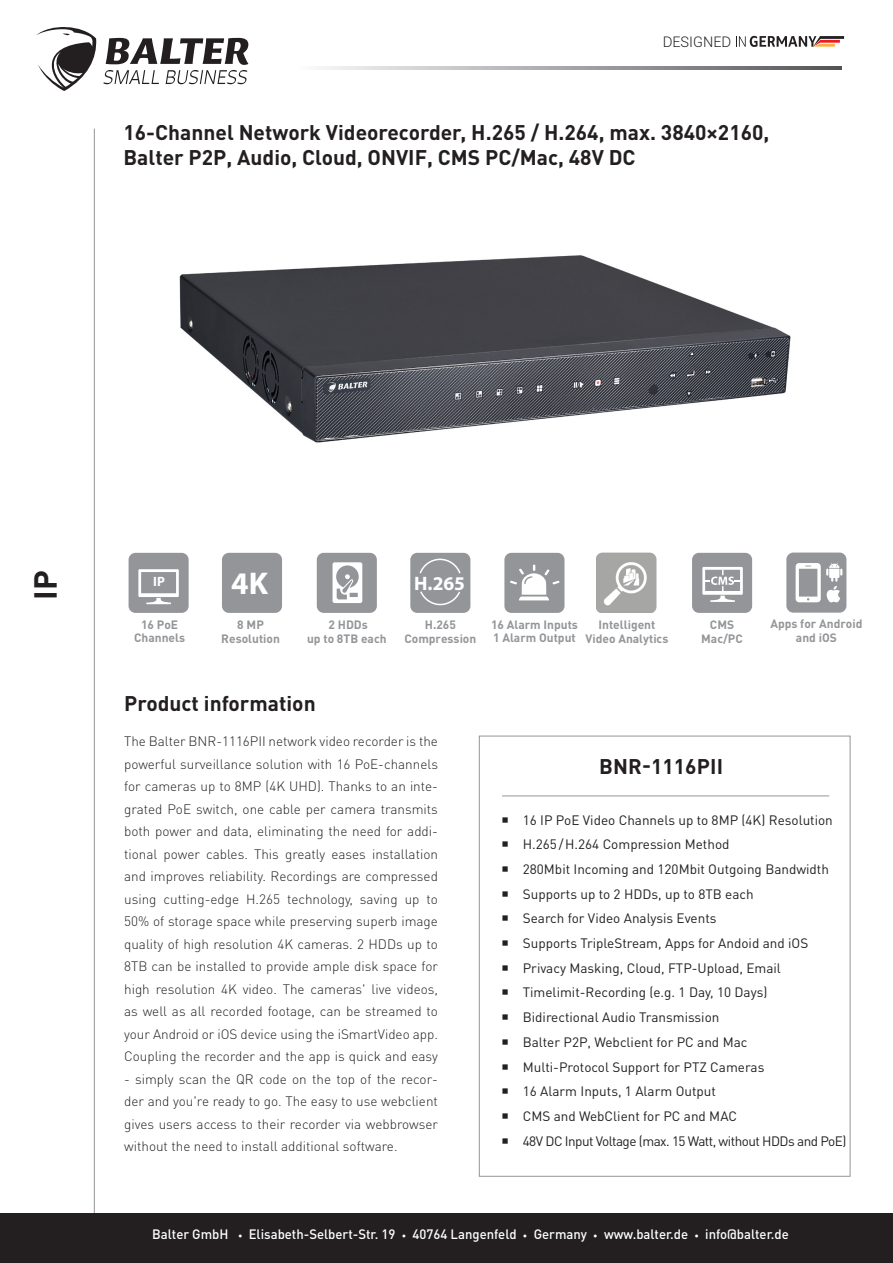
<style>
.page{position:relative;width:893px;height:1263px;background:#fff}
.page>*{position:absolute;margin:0;border:0;box-sizing:border-box;transform-origin:0 0}
.t1{font:700 31.5px "DIN Pro";color:#231f20}
.t2{font:700 31.5px "Myriad Pro";color:#fff}
.Überschrift_DIN_Bold{font:700 21px/25.2px "DIN Pro";color:#231f20}
.t3{font:700 19.5px "Myriad Pro";color:#fff}
.t4{font:300 14.55px "Roboto";color:#231f20}
.Fließtext{font:300 13.5px/22.5px "DIN Pro";color:#231f20;text-align:justify}
.t5{font:13.5px "DIN Pro";color:#231f20}
.t6{font:500 13.5px "DIN Pro";color:#fff}
.t7{font:13.5px "DIN Pro";letter-spacing:-.04em;color:#231f20}
.t8{font:700 13.5px "Myriad Pro";color:#fff}
.t9{font:700 12px/13.5px "DIN Pro";color:#939598;text-align:center}
.s1{font-size:9px}
</style>
<div class="page">
<hr style="left:94px;top:129px;width:1px;height:1105px;background:#939598">
<svg style="left:36px;top:27px;width:61px;height:64px"></svg>
<svg style="left:103px;top:38px;width:145px;height:46px"></svg>
<svg style="left:736px;top:36px;width:108px;height:11px"></svg>
<svg style="left:322px;top:67px;width:519px;height:3px;background:#a1a3a5"></svg>
<div style="left:0;top:1213px;width:893px;height:50px;background:#231f20"></div>
<hr style="left:502px;top:795px;width:327px;height:1px;background:#939598">
<div style="left:786px;top:552px;width:60px;height:61px;background:#939598;border-radius:7px"></div>
<svg style="left:796px;top:563px;width:46px;height:40px"></svg>
<div style="left:692px;top:553px;width:60px;height:60px;background:#939598;border-radius:7px"></div>
<svg style="left:702px;top:567px;width:41px;height:35px"></svg>
<div style="left:504px;top:553px;width:60px;height:60px;background:#939598;border-radius:7px"></div>
<svg style="left:510px;top:565px;width:50px;height:35px"></svg>
<div style="left:317px;top:553px;width:60px;height:60px;background:#939598;border-radius:7px"></div>
<svg style="left:333px;top:562px;width:29px;height:41px"></svg>
<div style="left:129px;top:553px;width:60px;height:60px;background:#939598;border-radius:7px"></div>
<svg style="left:138px;top:569px;width:41px;height:35px"></svg>
<div style="left:410px;top:553px;width:60px;height:60px;background:#939598;border-radius:7px"></div>
<svg style="left:419px;top:558px;width:42px;height:48px"></svg>
<div style="left:222px;top:553px;width:60px;height:60px;background:#939598;border-radius:7px"></div>
<img style="left:179px;top:255px;width:612px;height:188px">
<img style="left:596px;top:553px;width:60px;height:60px">
<p class="t4" style="left:663px;top:32px;width:70px">DESIGNED</p>
<p class="Überschrift_DIN_Bold" style="left:124px;top:119px;width:647px">16-Channel Network Videorecorder, H.265 / H.264, max. 3840×2160,<br>Balter P2P, Audio, Cloud, ONVIF, CMS PC/Mac, 48V DC</p>
<h1 class="t1" style="left:24px;top:600px;width:31px;rotate:-90deg">IP</h1>
<p class="t8" style="left:153px;top:573px;width:13px">IP</p>
<h1 class="t2" style="left:231px;top:563px;width:38px">4K</h1>
<h3 class="t3" style="left:414px;top:570px;width:52px">H.265</h3>
<p class="t9" style="left:141px;top:617px;width:39px">16 PoE</p>
<p class="t9" style="left:134px;top:631px;width:52px">Channels</p>
<p class="t9" style="left:237px;top:617px;width:28px">8 MP</p>
<p class="t9" style="left:221px;top:631px;width:60px">Resolution</p>
<p class="t9" style="left:329px;top:617px;width:41px">2 HDDs</p>
<p class="t9" style="left:307px;top:631px;width:81px">up to 8TB each</p>
<p class="t9" style="left:425px;top:617px;width:33px">H.265</p>
<p class="t9" style="left:404px;top:631px;width:73px">Compression</p>
<p class="t9" style="left:491px;top:617px;width:88px">16 Alarm Inputs</p>
<p class="t9" style="left:493px;top:631px;width:84px">1 Alarm Output</p>
<p class="t9" style="left:585px;top:617px;width:84px">Intelligent<br>Video Analytics</p>
<p class="t9" style="left:710px;top:617px;width:26px">CMS</p>
<p class="t9" style="left:701px;top:631px;width:43px">Mac/PC</p>
<p class="t9" style="left:770px;top:617px;width:94px">Apps for Android</p>
<p class="t9" style="left:796px;top:630px;width:42px">and iOS</p>
<p class="Überschrift_DIN_Bold" style="left:124px;top:690px;width:193px">Product information</p>
<p class="Fließtext" style="left:124px;top:729px;width:315px">The Balter BNR-1116PII network video recorder is the powerful surveillance solution with 16 PoE-channels for cameras up to 8MP (4K UHD). Thanks to an inte&shy;grated PoE switch, one cable per camera transmits both power and data, eliminating the need for addi&shy;tional power cables. This greatly eases installation and improves reliability. Recordings are compressed using cutting-edge H.265 technology, saving up to 50% of storage space while preserving superb image quality of high resolution 4K cameras. 2 HDDs up to 8TB can be installed to provide ample disk space for high resolution 4K video. The cameras' live videos, as well as all recorded footage, can be streamed to your Android or iOS device using the iSmartVideo app.<br>Coupling the recorder and the app is quick and easy</p>
<p class="Fließtext" style="left:124px;top:1067px;width:315px">- simply scan the QR code on the top of the recor&shy;der and you're ready to go. The easy to use webclient gives users access to their recorder via webbrowser without the need to install additional software.</p>
<p class="Überschrift_DIN_Bold" style="left:599px;top:753px;width:126px">BNR-1116PII</p>
<p class="t5" style="left:523px;top:810px;width:312px">16 IP PoE Video Channels up to 8MP (4K) Resolution</p>
<p class="t5" style="left:523px;top:835px;width:208px">H.265/H.264 Compression Method</p>
<p class="t5" style="left:523px;top:860px;width:308px">280Mbit Incoming and 120Mbit Outgoing Bandwidth</p>
<p class="t5" style="left:523px;top:884px;width:232px">Supports up to 2 HDDs, up to 8TB each</p>
<p class="t5" style="left:523px;top:909px;width:195px">Search for Video Analysis Events</p>
<p class="t5" style="left:523px;top:934px;width:287px">Supports TripleStream, Apps for Andoid and iOS</p>
<p class="t5" style="left:523px;top:959px;width:260px">Privacy Masking, Cloud, FTP-Upload, Email</p>
<p class="t5" style="left:523px;top:983px;width:246px">Timelimit-Recording (e.g. 1 Day, 10 Days)</p>
<p class="t5" style="left:523px;top:1008px;width:198px">Bidirectional Audio Transmission</p>
<p class="t5" style="left:523px;top:1033px;width:226px">Balter P2P, Webclient for PC and Mac</p>
<p class="t5" style="left:523px;top:1057px;width:243px">Multi-Protocol Support for PTZ Cameras</p>
<p class="t5" style="left:523px;top:1082px;width:195px">16 Alarm Inputs, 1 Alarm Output</p>
<p class="t5" style="left:523px;top:1107px;width:216px">CMS and WebClient for PC and MAC</p>
<p class="t7" style="left:523px;top:1132px;width:325px">48V DC Input Voltage (max. 15 Watt, without HDDs and PoE)</p>
<p class="t6" style="left:152px;top:1225px;width:638px">Balter GmbH <span class="s1">•</span> Elisabeth-Selbert-Str. 19 <span class="s1">•</span> 40764 Langenfeld <span class="s1">•</span> Germany <span class="s1">•</span> www.balter.de <span class="s1">•</span> info@balter.de</p>
</div>
